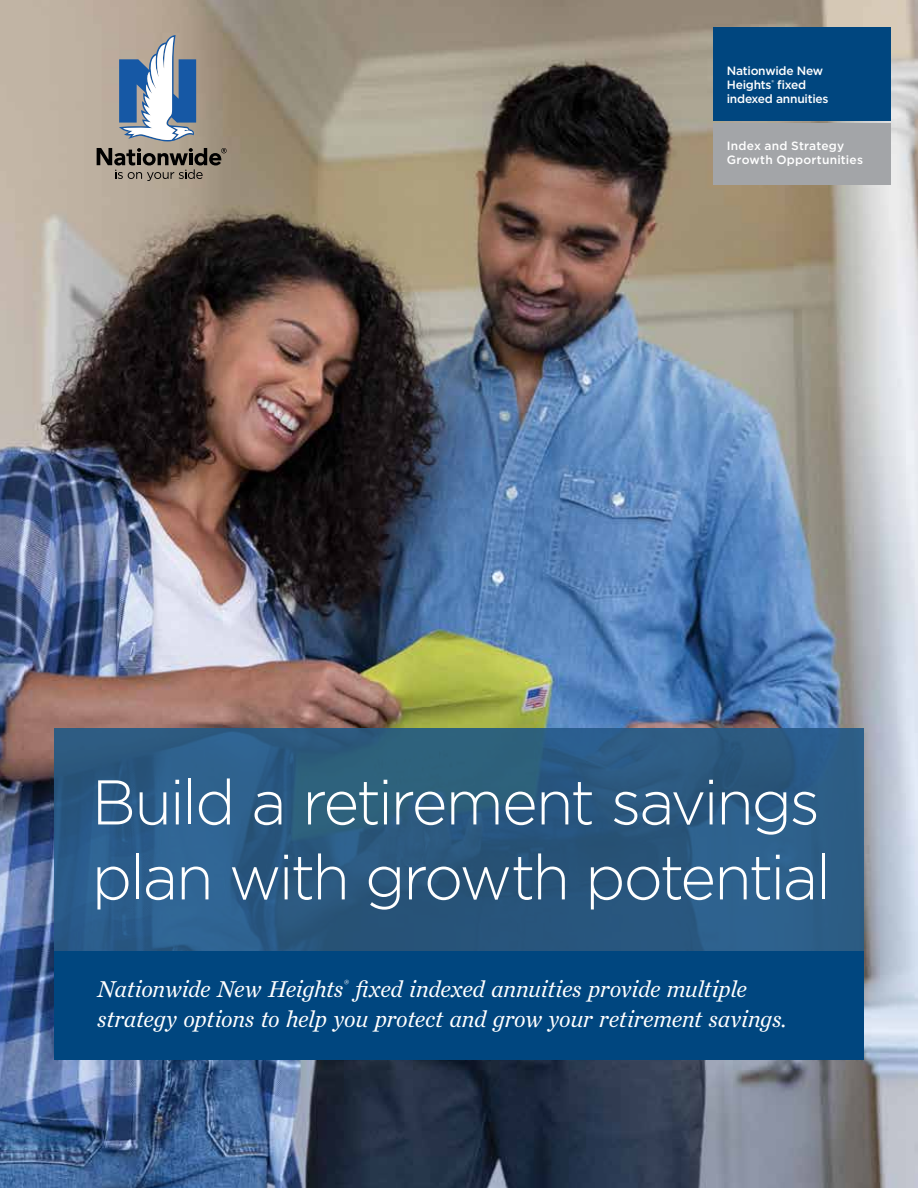
<style>
.page{position:relative;width:918px;height:1188px;background:#fff}
.page>*{position:absolute;margin:0;border:0;box-sizing:border-box;transform-origin:0 0}
.t1{font:300 63px/75px "Gotham";letter-spacing:-.04em;color:#fff}
.t2{font:italic 24px/30px "Chronicle Text G1";letter-spacing:-.01em;color:#fff}
.t3{font:500 12px/14.4px "Gotham";letter-spacing:-.02em;color:#fff}
.t4{font:500 12px/14.4px "Gotham";letter-spacing:.015em;color:#fff}
.t5{font:italic 10.5px "Chronicle Text G1";color:#fff}
</style>
<div class="page">
<img style="left:0;top:0;width:918px;height:1188px">
<svg style="left:54px;top:728px;width:810px;height:224px;background:#2a5a82"></svg>
<div style="left:54px;top:952px;width:810px;height:108px;background:#00467f"></div>
<svg style="left:119px;top:35px;width:77px;height:106px"></svg>
<svg style="left:97px;top:148px;width:130px;height:33px;background:#7e7568"></svg>
<div style="left:714px;top:123px;width:177px;height:62px;background:#a3a5a8"></div>
<div style="left:714px;top:27px;width:177px;height:94px;background:#00467f"></div>
<p class="t3" style="left:727px;top:63px;width:103px">Nationwide New<br>Heights<sup>®</sup> fixed indexed annuities</p>
<p class="t4" style="left:727px;top:138px;width:138px">Index and Strategy<br>Growth Opportunities</p>
<h1 class="t1" style="left:92px;top:763px;width:741px">Build a retirement savings plan with growth potential</h1>
<p class="t2" style="left:97px;top:973px;width:248px">Nationwide New Heights</p>
<p class="t5" style="left:343px;top:975px;width:7px">®</p>
<p class="t2" style="left:97px;top:973px;width:692px;text-indent:258px">fixed indexed annuities provide multiple strategy options to help you protect and grow your retirement savings.</p>
</div>
